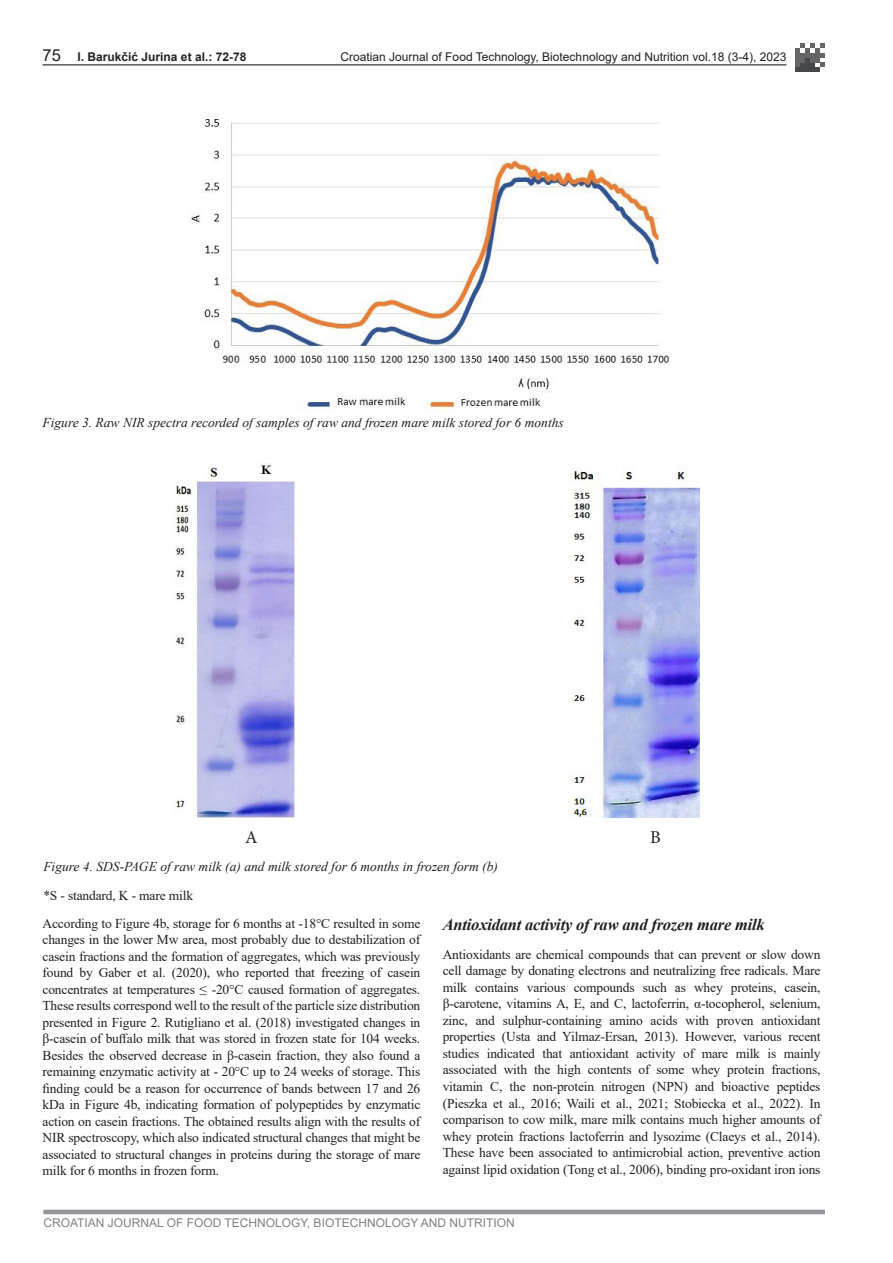
<style>
.page{position:relative;width:893px;height:1263px;background:#fff}
.page>*{position:absolute;margin:0;border:0;box-sizing:border-box;transform-origin:0 0}
.t1{font:18px "Minion Pro";color:#231f20}
.Body_pod-naslov{font:italic 700 16.5px "Times New Roman";letter-spacing:-.01em;color:#231f20}
.t2{font:16.5px "Arial";color:#231f20}
.Body_text{font:13.5px/16.5px "Times New Roman";letter-spacing:-.01em;color:#231f20;text-align:justify}
.Body_opis_slike{font:italic 13.5px "Times New Roman";color:#231f20}
.t3{font:12px "Arial";color:#231f20}
.t4{font:12px "Arial";color:#808285}
.t5{font:700 12px "Arial";color:#231f20}
</style>
<div class="page">
<hr style="left:43px;top:64px;width:743px;height:2px;background:#57585a">
<hr style="left:43px;top:1210px;width:782px;height:4px;background:#939598">
<svg style="left:796px;top:43px;width:29px;height:29px"></svg>
<img style="left:191px;top:119px;width:478px;height:294px">
<img style="left:176px;top:465px;width:118px;height:353px">
<img style="left:568px;top:470px;width:131px;height:348px">
<p class="t2" style="left:43px;top:44px;width:20px">75</p>
<p class="t3" style="left:341px;top:49px;width:447px">Croatian Journal of Food Technology, Biotechnology and Nutrition vol.18 (3-4), 2023</p>
<p class="t5" style="left:78px;top:48px;width:170px">I. Barukčić Jurina et al.: 72-78</p>
<p class="Body_opis_slike" style="left:43px;top:413px;width:523px">Figure 3. Raw NIR spectra recorded of samples of raw and frozen mare milk stored for 6 months</p>
<p class="t1" style="left:245px;top:825px;width:14px">A</p>
<p class="t1" style="left:650px;top:825px;width:12px">B</p>
<p class="Body_opis_slike" style="left:43px;top:857px;width:456px">Figure 4. SDS-PAGE of raw milk (a) and milk stored for 6 months in frozen form (b)</p>
<p class="Body_text" style="left:43px;top:886px;width:151px">*S - standard, K - mare milk</p>
<p class="Body_text" style="left:43px;top:915px;width:379px">According to Figure 4b, storage for 6 months at -18°C resulted in some changes in the lower Mw area, most probably due to destabilization of casein fractions and the formation of aggregates, which was previously found by Gaber et al. (2020), who reported that freezing of casein concentrates at temperatures ≤ -20°C caused formation of aggregates.<br>These results correspond well to the result of the particle size distribution presented in Figure 2. Rutigliano et al. (2018) investigated changes in β-casein of buffalo milk that was stored in frozen state for 104 weeks.<br>Besides the observed decrease in β-casein fraction, they also found a remaining enzymatic activity at - 20°C up to 24 weeks of storage. This finding could be a reason for occurrence of bands between 17 and 26 kDa in Figure 4b, indicating formation of polypeptides by enzymatic action on casein fractions. The obtained results align with the results of NIR spectroscopy, which also indicated structural changes that might be associated to structural changes in proteins during the storage of mare milk for 6 months in frozen form.</p>
<p class="Body_pod-naslov" style="left:443px;top:913px;width:324px">Antioxidant activity of raw and frozen mare milk</p>
<p class="Body_text" style="left:443px;top:946px;width:379px">Antioxidants are chemical compounds that can prevent or slow down cell damage by donating electrons and neutralizing free radicals. Mare milk contains various compounds such as whey proteins, casein, β-carotene, vitamins A, E, and C, lactoferrin, α-tocopherol, selenium, zinc, and sulphur-containing amino acids with proven antioxidant properties (Usta and Yilmaz-Ersan, 2013). However, various recent studies indicated that antioxidant activity of mare milk is mainly associated with the high contents of some whey protein fractions, vitamin C, the non-protein nitrogen (NPN) and bioactive peptides (Pieszka et al., 2016; Waili et al., 2021; Stobiecka et al., 2022). In comparison to cow milk, mare milk contains much higher amounts of whey protein fractions lactoferrin and lysozime (Claeys et al., 2014).<br>These have been associated to antimicrobial action, preventive action against lipid oxidation (Tong et al., 2006), binding pro-oxidant iron ions</p>
<p class="t4" style="left:43px;top:1214px;width:473px">CROATIAN JOURNAL OF FOOD TECHNOLOGY, BIOTECHNOLOGY AND NUTRITION</p>
</div>
